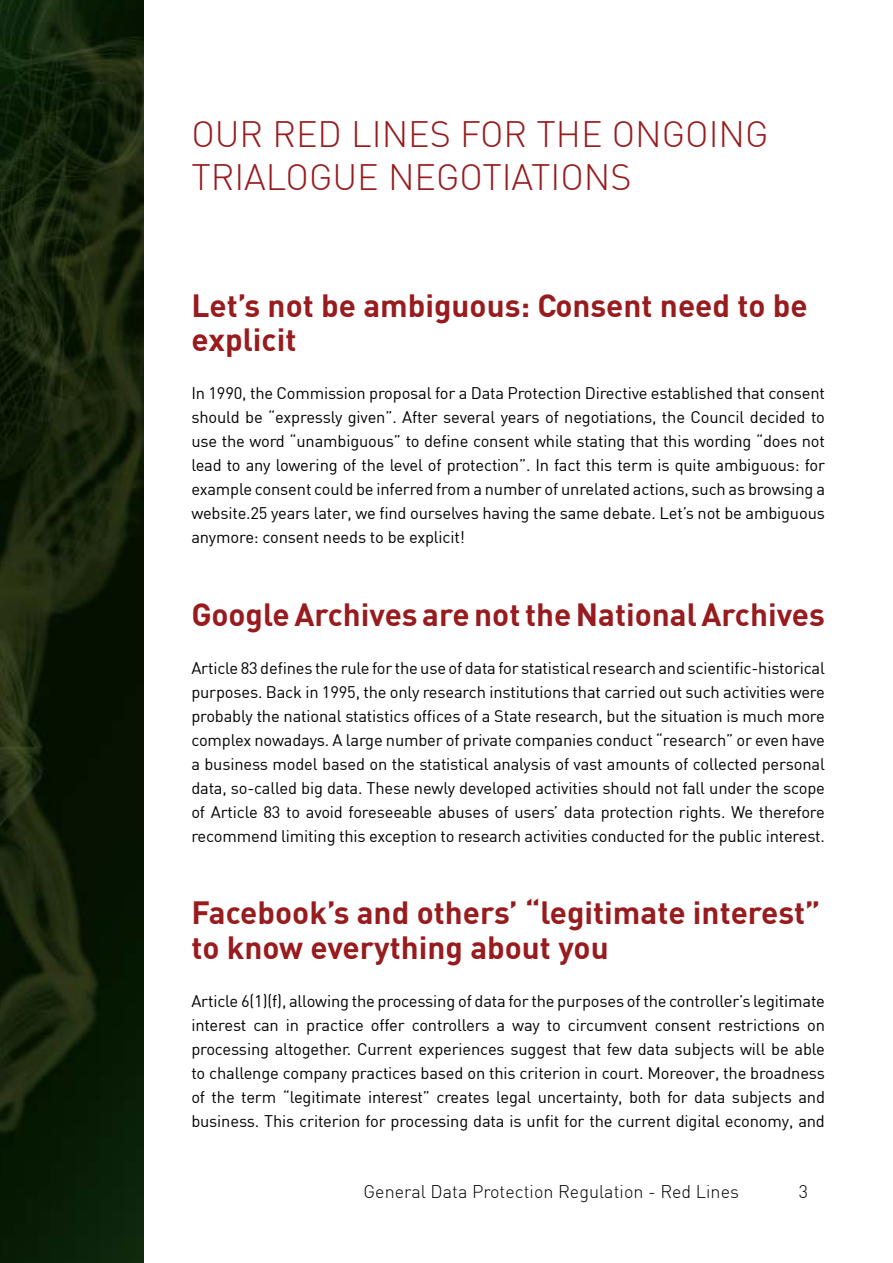
<style>
.page{position:relative;width:893px;height:1263px;background:#fff}
.page>*{position:absolute;margin:0;border:0;box-sizing:border-box;transform-origin:0 0}
.t1{font:300 36px/43.2px "DIN";color:#981b1e}
.t2{font:700 31.5px/34.5px "DIN";color:#981b1e}
.t3{font:300 18px "DIN";color:#000}
.t4{font:16.5px/24px "DIN";letter-spacing:-.01em;color:#000;text-align:justify}
</style>
<div class="page">
<img style="left:0;top:0;width:144px;height:1263px">
<h1 class="t1" style="left:191px;top:112px;width:573px">OUR RED LINES FOR THE ONGOING<br>TR IALOG</h1>
<h1 class="t1" style="left:332px;top:155px;width:301px">UE NEGOTIATIO NS</h1>
<h2 class="t2" style="left:191px;top:287px;width:618px">Let’s not be ambiguous: Consent need to be explicit</h2>
<p class="t4" style="left:191px;top:381px;width:635px">In 1990, the Commission proposal for a Data Protection Directive established that consent should be “expressly given”. After several years of negotiations, the Council decided to use the word “unambiguous” to define consent while stating that this wording “does not lead to any lowering of the level of protection”. In fact this term is quite ambiguous: for example consent could be inferred from a number of unrelated actions, such as browsing a website.25 years later, we find ourselves having the same debate. Let’s not be ambiguous anymore: consent needs to be explicit!</p>
<h2 class="t2" style="left:191px;top:596px;width:635px">Google Archives are not the National Archives</h2>
<p class="t4" style="left:191px;top:656px;width:635px">Article 83 defines the rule for the use of data for statistical research and scientific-historical purposes. Back in 1995, the only research institutions that carried out such activities were probably the national statistics offices of a State research, but the situation is much more complex nowadays. A large number of private companies conduct “research” or even have a business model based on the statistical analysis of vast amounts of collected personal data, so-called big data. These newly developed activities should not fall under the scope of Article 83 to avoid foreseeable abuses of users’ data protection rights. We therefore recommend limiting this exception to research activities conducted for the public interest.</p>
<h2 class="t2" style="left:191px;top:894px;width:630px">Facebook’s and others’ “legitimate interest” to know everything about you</h2>
<p class="t4" style="left:191px;top:989px;width:635px">Article 6(1)(f), allowing the processing of data for the purposes of the controller’s legitimate interest can in practice offer controllers a way to circumvent consent restrictions on processing altogether. Current experiences suggest that few data subjects will be able to challenge company practices based on this criterion in court. Moreover, the broadness of the term “legitimate interest” creates legal uncertainty, both for data subjects and business. This criterion for processing data is unfit for the current digital economy, and</p>
<p class="t3" style="left:364px;top:1181px;width:377px">GENERAL DATA PROTECTION REGULATION - RED LINES</p>
<p class="t3" style="left:799px;top:1181px;width:11px">3</p>
</div>
